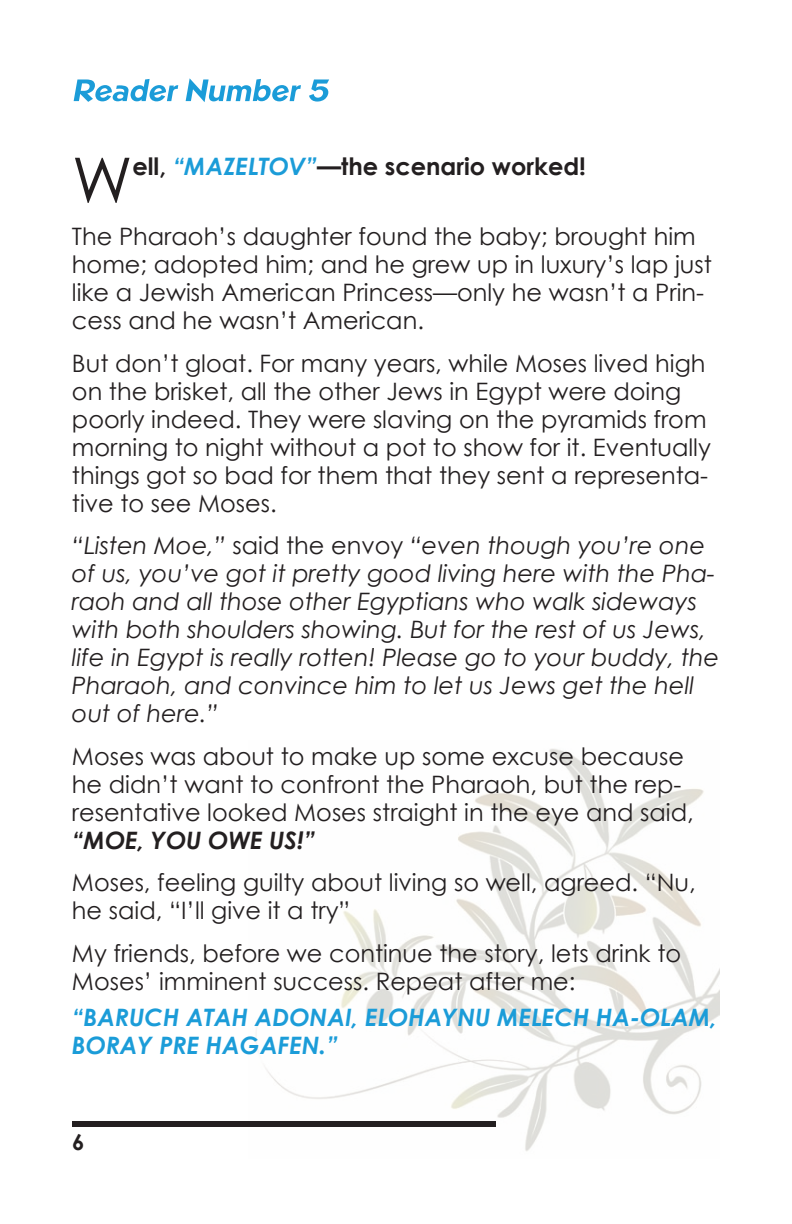
<style>
.page{position:relative;width:792px;height:1224px;background:#fff}
.page>*{position:absolute;margin:0;border:0;box-sizing:border-box;transform-origin:0 0}
.t1{font:63px "Century Gothic";color:#231f20}
.t2{font:24px/28px "Century Gothic";color:#231f20}
.t3{font:italic 24px/28px "Century Gothic";color:#231f20}
.t4{font:italic 700 24px/28px "Century Gothic";color:#1b9cd8}
.t5{font:700 24px "Century Gothic";color:#231f20}
.t6{font:italic 700 24px "Century Gothic";color:#231f20}
.t7{font:700 22px "Century Gothic";color:#231f20}
.s1{font-style:italic;color:#1b9cd8}
.s2{font-style:normal}
</style>
<div class="page">
<img style="left:256px;top:748px;width:463px;height:403px">
<div style="left:72px;top:1121px;width:424px;height:6px;background:#231f20"></div>
<svg style="left:74px;top:78px;width:255px;height:24px"></svg>
<h1 class="t1" style="left:72px;top:142px;width:62px">W</h1>
<p class="t5" style="left:132px;top:151px;width:455px">ell, <span class="s1">“MAZELTOV”</span>—the scenario worked!</p>
<p class="t2" style="left:72px;top:222px;width:641px">The Pharaoh’s daughter found the baby; brought him home; adopted him; and he grew up in luxury’s lap just like a Jewish American Princess—only he wasn’t a Prin&shy;cess and he wasn’t American.</p>
<p class="t2" style="left:72px;top:349px;width:641px">But don’t gloat. For many years, while Moses lived high on the brisket, all the other Jews in Egypt were doing poorly indeed. They were slaving on the pyramids from morning to night without a pot to show for it. Eventually things got so bad for them that they sent a representa&shy;tive to see Moses.</p>
<p class="t3" style="left:72px;top:531px;width:649px">“Listen Moe,” <span class="s2">said the envoy</span> “even though you’re one of us, you’ve got it pretty good living here with the Pha&shy;raoh and all those other Egyptians who walk sideways with both shoulders showing. But for the rest of us Jews, life in Egypt is really rotten! Please go to your buddy, the Pharaoh, and convince him to let us Jews get the hell out of here.”</p>
<p class="t2" style="left:72px;top:742px;width:623px">Moses was about to make up some excuse because he didn’t want to confront the Pharaoh, but the rep&shy;resentative looked Moses straight in the eye and said,</p>
<p class="t6" style="left:72px;top:825px;width:97px">“MOE, YOU</p>
<p class="t6" style="left:208px;top:825px;width:109px">OWE US!”</p>
<p class="t2" style="left:72px;top:868px;width:625px">Moses, feeling guilty about living so well, agreed. “Nu, he said, “I’ll give it a try”</p>
<p class="t2" style="left:72px;top:939px;width:611px">My friends, before we continue the story, lets drink to<br>Moses’ imminent success. Repeat after me:</p>
<p class="t4" style="left:72px;top:1002px;width:647px">“BARUCH ATAH ADONAI, ELOHAYNU MELECH HA-OLAM,<br>BORAY PRE HAGAFEN.”</p>
<p class="t7" style="left:72px;top:1128px;width:14px">6</p>
</div>
